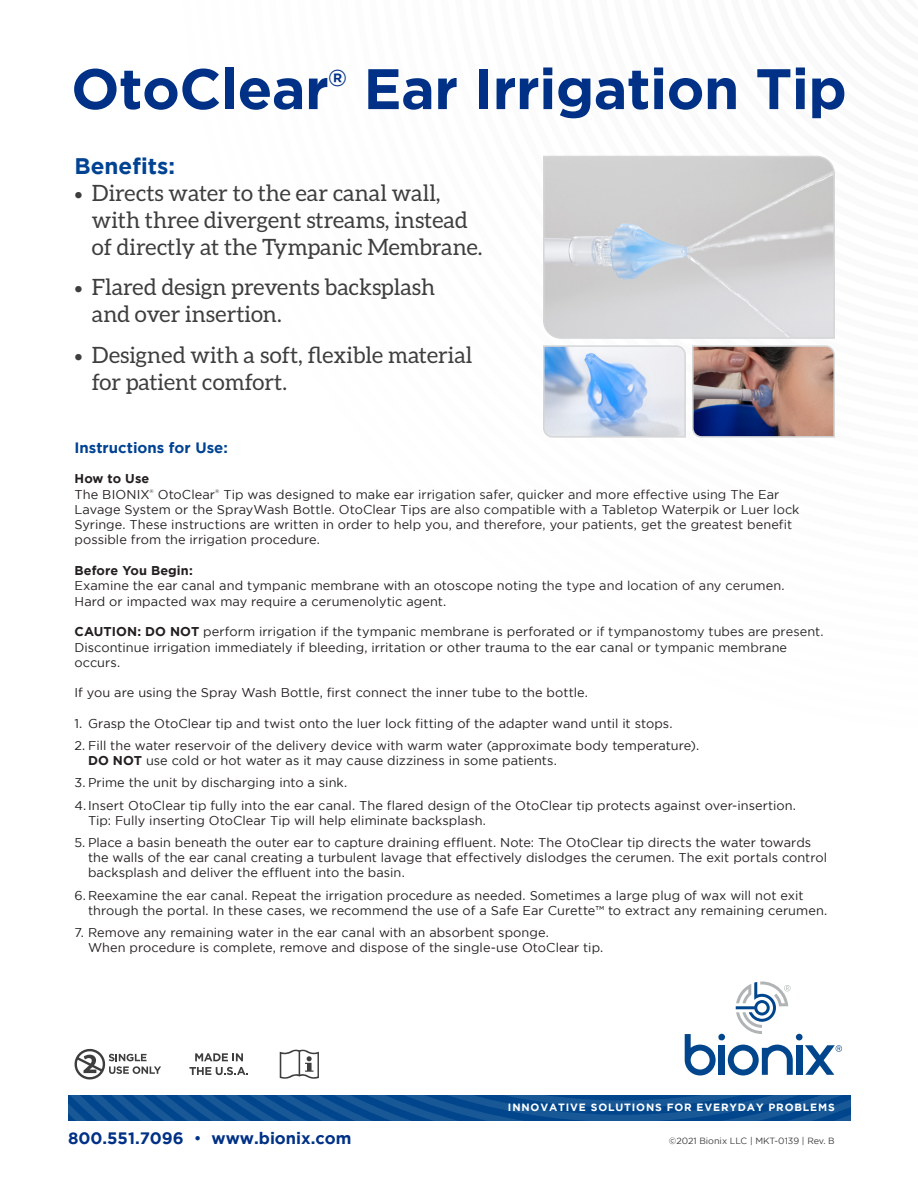
<style>
.page{position:relative;width:918px;height:1188px;background:#fff}
.page>*{position:absolute;margin:0;border:0;box-sizing:border-box;transform-origin:0 0}
.t1{font:700 57px "Gotham";letter-spacing:-.01em;color:#003186}
.t2{font:700 22.8px "Gotham";color:#003186}
.t3{font:22.5px/27px "Aleo";color:#3e3e3f}
.t4{font:700 22.5px "Gotham";color:#004393}
.t5{font:700 16.5px "Gotham";color:#003186}
.t6{font:700 15px "Gotham";color:#004393}
.t7{font:12.75px/15.3px "Gotham";letter-spacing:.005em;color:#231f20}
.t8{font:700 12.75px "Gotham";letter-spacing:.005em;color:#231f20}
.t9{font:700 10.5px "Gotham";letter-spacing:.08em;color:#fff}
.t10{font:9px "Gotham";color:#3e3e3f}
.t11{font:5.1px "Gotham";color:#231f20}
.s1{font-family:"Myriad Pro";font-weight:900}
.s2{font-weight:700}
.s3{font-weight:400}
</style>
<div class="page">
<svg style="left:68px;top:1095px;width:782px;height:25px;background:#0c4e91"></svg>
<svg style="left:543px;top:155px;width:292px;height:184px;background:#d0d2d4"></svg>
<svg style="left:74px;top:1049px;width:87px;height:30px"></svg>
<svg style="left:195px;top:1053px;width:48px;height:8px"></svg>
<svg style="left:189px;top:1067px;width:59px;height:8px"></svg>
<img style="left:543px;top:345px;width:292px;height:93px">
<svg style="left:280px;top:1049px;width:39px;height:30px"></svg>
<div style="left:796px;top:1045px;width:6px;height:30px;background:#01468c"></div>
<div style="left:796px;top:1034px;width:7px;height:6px;background:#01468c;border-radius:50%"></div>
<svg style="left:805px;top:1045px;width:37px;height:30px"></svg>
<svg style="left:685px;top:982px;width:108px;height:94px"></svg>
<p class="t1" style="left:71px;top:56px;width:259px">OtoClear</p>
<p class="t2" style="left:328px;top:65px;width:20px">®</p>
<p class="t1" style="left:364px;top:56px;width:485px">Ear Irrigation Tip</p>
<p class="t4" style="left:75px;top:153px;width:102px">Benefits:</p>
<p class="t3" style="left:92px;top:179px;width:392px;text-indent:-17px"><span class="s1">•</span> Directs water to the ear canal wall, with three divergent streams, instead of directly at the Tympanic Membrane.</p>
<p class="t3" style="left:92px;top:274px;width:345px;text-indent:-17px"><span class="s1">•</span> Flared design prevents backsplash and over insertion.</p>
<p class="t3" style="left:92px;top:341px;width:382px;text-indent:-17px"><span class="s1">•</span> Designed with a soft, flexible material for patient comfort.</p>
<p class="t6" style="left:75px;top:439px;width:155px">Instructions for Use:</p>
<p class="t8" style="left:75px;top:471px;width:76px">How to Use</p>
<p class="t7" style="left:75px;top:486px;width:77px">The BIONIX</p>
<p class="t11" style="left:149px;top:489px;width:6px">®</p>
<p class="t7" style="left:158px;top:486px;width:59px">OtoClear</p>
<p class="t11" style="left:215px;top:489px;width:6px">®</p>
<p class="t7" style="left:75px;top:486px;width:727px;text-indent:149px">Tip was designed to make ear irrigation safer, quicker and more effective using The Ear Lavage System or the SprayWash Bottle. OtoClear Tips are also compatible with a Tabletop Waterpik or Luer lock Syringe. These instructions are written in order to help you, and therefore, your patients, get the greatest benefit possible from the irrigation procedure.</p>
<p class="t8" style="left:75px;top:563px;width:120px">Before You Begin:</p>
<p class="t7" style="left:75px;top:578px;width:712px">Examine the ear canal and tympanic membrane with an otoscope noting the type and location of any cerumen.<br>Hard or impacted wax may require a cerumenolytic agent.</p>
<p class="t7" style="left:75px;top:624px;width:751px"><span class="s2">CAUTION: DO NOT</span> perform irrigation if the tympanic membrane is perforated or if tympanostomy tubes are present.<br>Discontinue irrigation immediately if bleeding, irritation or other trauma to the ear canal or tympanic membrane occurs.</p>
<p class="t7" style="left:75px;top:685px;width:515px">If you are using the Spray Wash Bottle, first connect the inner tube to the bottle.</p>
<p class="t7" style="left:75px;top:716px;width:600px">1. Grasp the OtoClear tip and twist onto the luer lock fitting of the adapter wand until it stops.</p>
<p class="t7" style="left:88px;top:738px;width:613px;text-indent:-14px">2. Fill the water reservoir of the delivery device with warm water (approximate body temperature).<br><span class="s2">DO NOT</span> use cold or hot water as it may cause dizziness in some patients.</p>
<p class="t7" style="left:75px;top:775px;width:274px">3. Prime the unit by discharging into a sink.</p>
<p class="t7" style="left:88px;top:797px;width:710px;text-indent:-14px">4.Insert OtoClear tip fully into the ear canal. The flared design of the OtoClear tip protects against over-insertion.<br>Tip: Fully inserting OtoClear Tip will help eliminate backsplash.</p>
<p class="t7" style="left:88px;top:835px;width:741px;text-indent:-14px">5. Place a basin beneath the outer ear to capture draining effluent. Note: The OtoClear tip directs the water towards the walls of the ear canal creating a turbulent lavage that effectively dislodges the cerumen. The exit portals control backsplash and deliver the effluent into the basin.</p>
<p class="t7" style="left:88px;top:887px;width:741px;text-indent:-14px">6. Reexamine the ear canal. Repeat the irrigation procedure as needed. Sometimes a large plug of wax will not exit through the portal. In these cases, we recommend the use of a Safe Ear Curette™ to extract any remaining cerumen.</p>
<p class="t7" style="left:88px;top:925px;width:517px;text-indent:-14px">7. Remove any remaining water in the ear canal with an absorbent sponge.<br>When procedure is complete, remove and dispose of the single-use OtoClear tip.</p>
<p class="t5" style="left:68px;top:1129px;width:285px">800.551.7096 <span class="s3">•</span> www.bionix.com</p>
<p class="t9" style="left:508px;top:1101px;width:328px">INNOVATIVE SOLUTIONS FOR EVERYDAY PROBLEMS</p>
<p class="t10" style="left:669px;top:1136px;width:167px">©2021 Bionix LLC | MKT-0139 | Rev. B</p>
</div>
